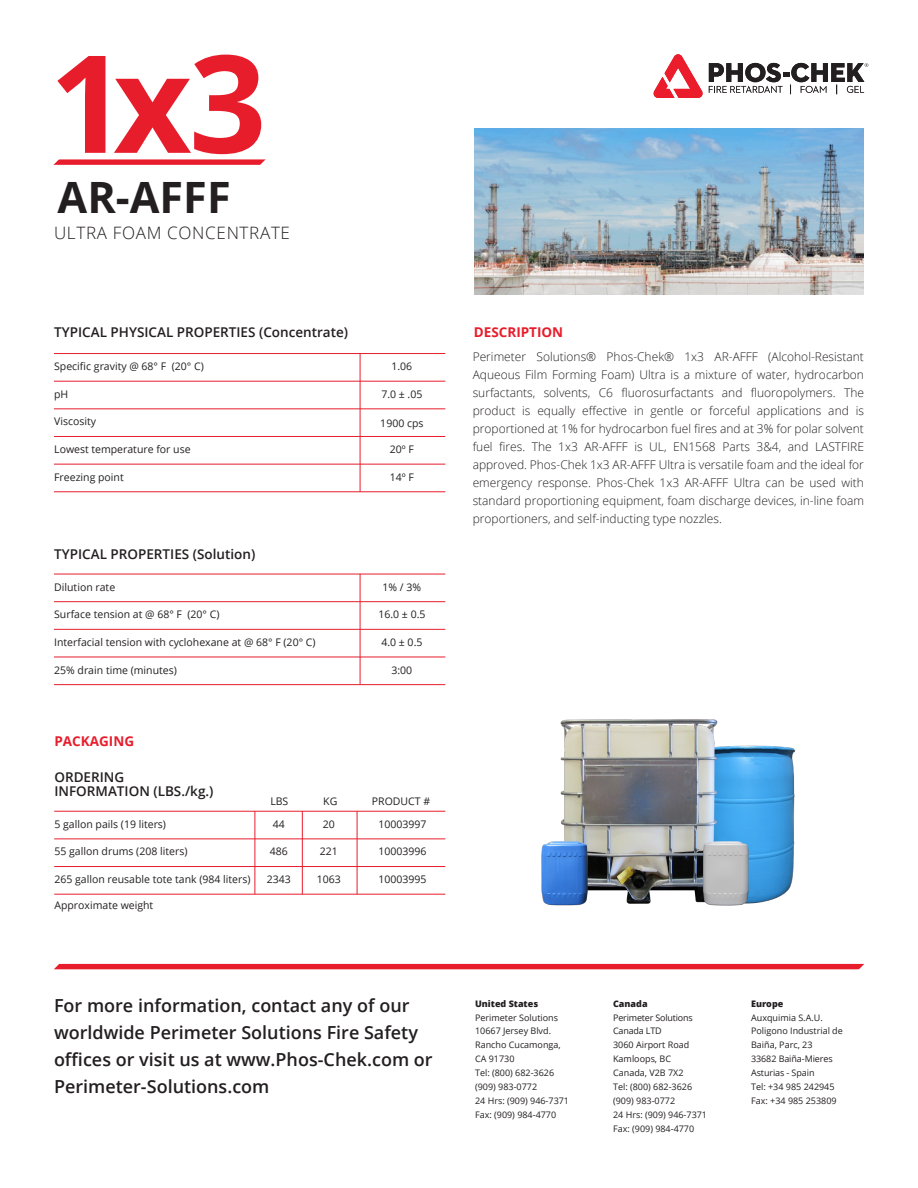
<style>
.page{position:relative;width:918px;height:1188px;background:#fff}
.page>*{position:absolute;margin:0;border:0;box-sizing:border-box;transform-origin:0 0}
.Body_Copy{font:700 135.6px "Open Sans";color:#e81d2c}
.Body_Copy-2{font:700 43.2px "Open Sans";color:#231f20}
.t1{font:600 18px/27px "Open Sans";color:#231f20}
.Body_Copy-3{font:300 17.1px "Open Sans";letter-spacing:.04em;color:#231f20}
.Body_Copy-4{font:600 13.5px/13.5px "Open Sans";color:#231f20}
.Body_Copy-5{font:700 13.5px "Open Sans";color:#e81d2c}
.Body_Copy-6{font:300 12px/18px "Open Sans";color:#231f20;text-align:justify}
.t2{font:10.5px "Open Sans";color:#231f20}
.t3{font:9px/14px "Open Sans";color:#231f20}
.t4{font:800 9px "Open Sans";color:#231f20}
</style>
<div class="page">
<div style="left:54px;top:964px;width:810px;height:5px;background:#e81d2c"></div>
<svg style="left:857px;top:963px;width:7px;height:7px"></svg>
<svg style="left:54px;top:963px;width:6px;height:7px"></svg>
<svg style="left:653px;top:54px;width:50px;height:44px"></svg>
<svg style="left:709px;top:63px;width:159px;height:31px"></svg>
<hr style="left:54px;top:381px;width:391px;height:1px;background:#e81d2c">
<hr style="left:54px;top:353px;width:391px;height:1px;background:#e81d2c">
<hr style="left:54px;top:408px;width:391px;height:1px;background:#e81d2c">
<hr style="left:54px;top:436px;width:391px;height:1px;background:#e81d2c">
<hr style="left:54px;top:464px;width:391px;height:1px;background:#e81d2c">
<hr style="left:54px;top:491px;width:391px;height:1px;background:#e81d2c">
<hr style="left:360px;top:353px;width:1px;height:139px;background:#e81d2c">
<hr style="left:54px;top:601px;width:391px;height:1px;background:#e81d2c">
<hr style="left:54px;top:574px;width:391px;height:1px;background:#e81d2c">
<hr style="left:54px;top:629px;width:391px;height:1px;background:#e81d2c">
<hr style="left:54px;top:657px;width:391px;height:1px;background:#e81d2c">
<hr style="left:54px;top:684px;width:391px;height:1px;background:#e81d2c">
<hr style="left:360px;top:574px;width:1px;height:111px;background:#e81d2c">
<hr style="left:54px;top:839px;width:391px;height:1px;background:#e81d2c">
<hr style="left:54px;top:811px;width:391px;height:1px;background:#e81d2c">
<hr style="left:54px;top:866px;width:391px;height:1px;background:#e81d2c">
<hr style="left:54px;top:894px;width:391px;height:1px;background:#e81d2c">
<hr style="left:302px;top:811px;width:1px;height:83px;background:#e81d2c">
<hr style="left:357px;top:811px;width:1px;height:83px;background:#e81d2c">
<hr style="left:255px;top:811px;width:1px;height:83px;background:#e81d2c">
<img style="left:541px;top:719px;width:255px;height:187px">
<div style="left:49px;top:159px;width:233px;height:6px;background:#e71d2d"></div>
<svg style="left:258px;top:159px;width:24px;height:6px"></svg>
<svg style="left:49px;top:159px;width:10px;height:6px"></svg>
<img style="left:475px;top:129px;width:389px;height:166px">
<p class="Body_Copy" style="left:49px;top:8px;width:219px">1x3</p>
<p class="Body_Copy-2" style="left:58px;top:166px;width:175px">AR-AFFF</p>
<p class="Body_Copy-3" style="left:54px;top:221px;width:238px">ULTRA FOAM CONCENTRATE</p>
<p class="Body_Copy-4" style="left:54px;top:325px;width:295px">TYPICAL PHYSICAL PROPERTIES (Concentrate)</p>
<p class="t2" style="left:54px;top:359px;width:151px">Specific gravity @ 68° F (20° C)</p>
<p class="t2" style="left:392px;top:359px;width:22px">1.06</p>
<p class="t2" style="left:381px;top:387px;width:43px">7.0 ± .05</p>
<p class="t2" style="left:380px;top:416px;width:45px">1900 cps</p>
<p class="t2" style="left:390px;top:442px;width:26px">20º F</p>
<p class="t2" style="left:390px;top:470px;width:26px">14º F</p>
<p class="t2" style="left:54px;top:387px;width:16px">pH</p>
<p class="t2" style="left:54px;top:414px;width:43px">Viscosity</p>
<p class="t2" style="left:54px;top:442px;width:138px">Lowest temperature for use</p>
<p class="t2" style="left:54px;top:470px;width:71px">Freezing point</p>
<p class="Body_Copy-4" style="left:54px;top:547px;width:203px">TYPICAL PROPERTIES (Solution)</p>
<p class="t2" style="left:54px;top:580px;width:63px">Dilution rate</p>
<p class="t2" style="left:383px;top:580px;width:40px">1% / 3%</p>
<p class="t2" style="left:378px;top:607px;width:49px">16.0 ± 0.5</p>
<p class="t2" style="left:381px;top:635px;width:43px">4.0 ± 0.5</p>
<p class="t2" style="left:392px;top:663px;width:22px">3:00</p>
<p class="t2" style="left:54px;top:607px;width:167px">Surface tension at @ 68° F (20° C)</p>
<p class="t2" style="left:54px;top:635px;width:263px">Interfacial tension with cyclohexane at @ 68° F (20° C)</p>
<p class="t2" style="left:54px;top:663px;width:124px">25% drain time (minutes)</p>
<p class="Body_Copy-5" style="left:54px;top:731px;width:81px">PACKAGING</p>
<p class="Body_Copy-4" style="left:54px;top:770px;width:161px">ORDERING<br>INFORMATION (LBS./kg.)</p>
<p class="t2" style="left:54px;top:817px;width:113px">5 gallon pails (19 liters)</p>
<p class="t2" style="left:273px;top:817px;width:14px">44</p>
<p class="t2" style="left:379px;top:817px;width:50px">10003997</p>
<p class="t2" style="left:270px;top:844px;width:20px">486</p>
<p class="t2" style="left:267px;top:872px;width:26px">2343</p>
<p class="t2" style="left:317px;top:872px;width:26px">1063</p>
<p class="t2" style="left:270px;top:794px;width:20px">LBS</p>
<p class="t2" style="left:323px;top:794px;width:16px">KG</p>
<p class="t2" style="left:372px;top:794px;width:60px">PRODUCT #</p>
<p class="t2" style="left:323px;top:817px;width:14px">20</p>
<p class="t2" style="left:54px;top:844px;width:135px">55 gallon drums (208 liters)</p>
<p class="t2" style="left:54px;top:872px;width:198px">265 gallon reusable tote tank (984 liters)</p>
<p class="t2" style="left:379px;top:844px;width:50px">10003996</p>
<p class="t2" style="left:379px;top:872px;width:50px">10003995</p>
<p class="t2" style="left:320px;top:844px;width:20px">221</p>
<p class="t2" style="left:54px;top:898px;width:100px">Approximate weight</p>
<h3 class="t1" style="left:54px;top:992px;width:380px">For more information, contact any of our worldwide Perimeter Solutions Fire Safety offices or visit us at www.Phos-Chek.com or Perimeter-Solutions.com</h3>
<p class="Body_Copy-5" style="left:474px;top:322px;width:91px">DESCRIPTION</p>
<p class="Body_Copy-6" style="left:473px;top:347px;width:393px">Perimeter Solutions® Phos-Chek® 1x3 AR-AFFF (Alcohol-Resistant Aqueous Film Forming Foam) Ultra is a mixture of water, hydrocarbon surfactants, solvents, C6 fluorosurfactants and fluoropolymers. The product is equally effective in gentle or forceful applications and is proportioned at 1% for hydrocarbon fuel fires and at 3% for polar solvent fuel fires. The 1x3 AR-AFFF is UL, EN1568 Parts 3&amp;4, and LASTFIRE approved. Phos-Chek 1x3 AR-AFFF Ultra is versatile foam and the ideal for emergency response. Phos-Chek 1x3 AR-AFFF Ultra can be used with standard proportioning equipment, foam discharge devices, in-line foam proportioners, and self-inducting type nozzles.</p>
<p class="t4" style="left:475px;top:996px;width:65px">United States</p>
<p class="t3" style="left:475px;top:1010px;width:96px">Perimeter Solutions<br>10667 Jersey Blvd.<br>Rancho Cucamonga,<br>CA 91730<br>Tel: (800) 682-3626 (909) 983-0772<br>24 Hrs: (909) 946-7371<br>Fax: (909) 984-4770</p>
<p class="t4" style="left:613px;top:996px;width:36px">Canada</p>
<p class="t3" style="left:613px;top:1010px;width:96px">Perimeter Solutions<br>Canada LTD<br>3060 Airport Road<br>Kamloops, BC<br>Canada, V2B 7X2<br>Tel: (800) 682-3626 (909) 983-0772<br>24 Hrs: (909) 946-7371<br>Fax: (909) 984-4770</p>
<p class="t4" style="left:751px;top:996px;width:34px">Europe</p>
<p class="t3" style="left:751px;top:1010px;width:93px">Auxquimia S.A.U.<br>Poligono Industrial de<br>Baiña, Parc, 23<br>33682 Baiña-Mieres<br>Asturias - Spain<br>Tel: +34 985 242945<br>Fax: +34 985 253809</p>
</div>
